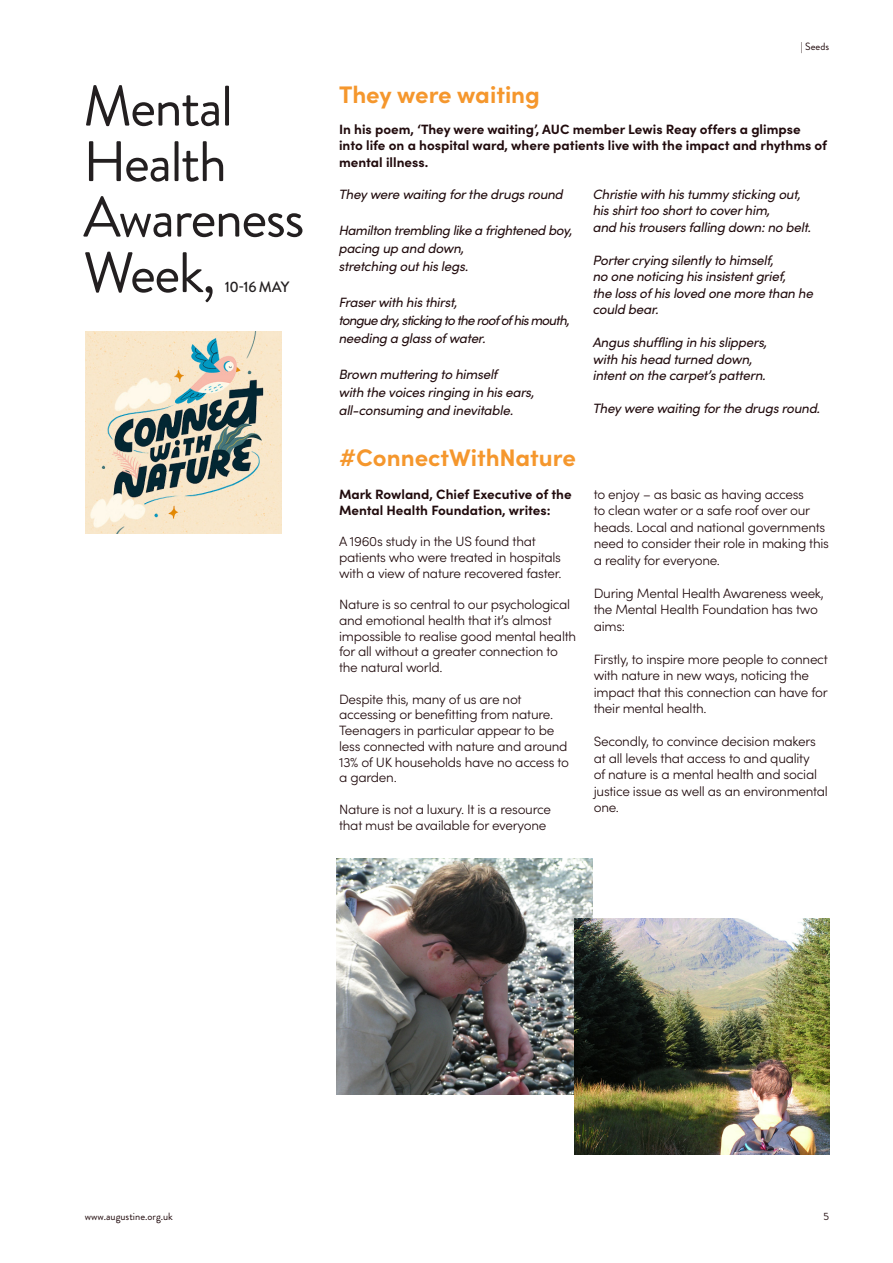
<style>
.page{position:relative;width:893px;height:1263px;background:#fff}
.page>*{position:absolute;margin:0;border:0;box-sizing:border-box;transform-origin:0 0}
.Body_-_H2{font:57px/55.5px "Brandon Grotesque";letter-spacing:-.03em;color:#231f20}
.Body_-_H3{font:700 24px "Sofia Pro";color:#f5972d}
.Body_-_H2-2{font:500 15px "Brandon Grotesque";letter-spacing:-.03em;color:#231f20}
.Body_-_Para{font:300 13.5px/16.5px "Sofia Pro";letter-spacing:-.02em;color:#210b0d}
.Body_-_Para_-_Italic{font:italic 13.5px/16.5px "Sofia Pro";letter-spacing:-.02em;color:#210b0d}
.Body_-_Para-2{font:700 13.5px/16.5px "Sofia Pro";color:#210b0d}
.Body_-_Para_-_Bold{font:700 13.5px/15.8px "Sofia Pro";color:#210b0d}
.Body_-_Para_-_Italic-2{font:italic 13.5px "Sofia Pro";letter-spacing:-.06em;color:#210b0d}
.t1{font:10.5px "Brandon Grotesque";color:#210b0d}
</style>
<div class="page">
<img style="left:86px;top:331px;width:195px;height:202px">
<img style="left:337px;top:858px;width:255px;height:237px">
<img style="left:574px;top:918px;width:255px;height:236px">
<p class="Body_-_H2" style="left:83px;top:79px;width:223px">Mental<br>Health<br>Awareness<br>Week,</p>
<p class="Body_-_H2-2" style="left:225px;top:277px;width:66px">10-16 MAY</p>
<p class="t1" style="left:801px;top:39px;width:30px">| Seeds</p>
<p class="Body_-_H3" style="left:339px;top:76px;width:202px">They were waiting</p>
<p class="Body_-_Para-2" style="left:339px;top:120px;width:490px">In his poem, ‘They were waiting’, AUC member Lewis Reay offers a glimpse into life on a hospital ward, where patients live with the impact and rhythms of mental illness.</p>
<p class="Body_-_Para_-_Italic" style="left:339px;top:185px;width:226px">They were waiting for the drugs round</p>
<p class="Body_-_Para_-_Italic" style="left:339px;top:221px;width:235px">Hamilton trembling like a frightened boy,</p>
<p class="Body_-_Para_-_Italic" style="left:339px;top:239px;width:127px">pacing up and down,</p>
<p class="Body_-_Para_-_Italic" style="left:339px;top:257px;width:131px">stretching out his legs.</p>
<p class="Body_-_Para_-_Italic" style="left:339px;top:293px;width:120px">Fraser with his thirst,</p>
<p class="Body_-_Para_-_Italic-2" style="left:339px;top:310px;width:232px">tongue dry, sticking to the roof of his mouth,</p>
<p class="Body_-_Para_-_Italic" style="left:339px;top:329px;width:148px">needing a glass of water.</p>
<p class="Body_-_Para_-_Italic" style="left:339px;top:365px;width:160px">Brown muttering to himself</p>
<p class="Body_-_Para_-_Italic" style="left:339px;top:383px;width:197px">with the voices ringing in his ears,</p>
<p class="Body_-_Para_-_Italic" style="left:339px;top:401px;width:176px">all-consuming and inevitable.</p>
<p class="Body_-_H3" style="left:339px;top:439px;width:238px">#ConnectWithNature</p>
<p class="Body_-_Para_-_Bold" style="left:339px;top:485px;width:234px">Mark Rowland, Chief Executive of the<br>Mental Health Foundation, writes:</p>
<p class="Body_-_Para" style="left:339px;top:533px;width:224px;line-height:15.8px">A 1960s study in the US found that patients who were treated in hospitals with a view of nature recovered faster.</p>
<p class="Body_-_Para" style="left:339px;top:596px;width:239px;line-height:15.8px">Nature is so central to our psychological and emotional health that it’s almost impossible to realise good mental health for all without a greater connection to the natural world.</p>
<p class="Body_-_Para" style="left:339px;top:690px;width:231px;line-height:15.8px">Despite this, many of us are not accessing or benefitting from nature.<br>Teenagers in particular appear to be less connected with nature and around<br>13% of UK households have no access to a garden.</p>
<p class="Body_-_Para" style="left:339px;top:800px;width:213px;line-height:15.8px">Nature is not a luxury. It is a resource that must be available for everyone</p>
<p class="Body_-_Para_-_Italic" style="left:593px;top:185px;width:209px">Christie with his tummy sticking out,</p>
<p class="Body_-_Para_-_Italic" style="left:593px;top:202px;width:179px">his shirt too short to cover him,</p>
<p class="Body_-_Para_-_Italic" style="left:593px;top:218px;width:220px">and his trousers falling down: no belt.</p>
<p class="Body_-_Para_-_Italic" style="left:593px;top:251px;width:183px">Porter crying silently to himself,</p>
<p class="Body_-_Para_-_Italic" style="left:593px;top:268px;width:195px">no one noticing his insistent grief,</p>
<p class="Body_-_Para_-_Italic" style="left:593px;top:284px;width:222px">the loss of his loved one more than he could bear.</p>
<p class="Body_-_Para_-_Italic" style="left:593px;top:334px;width:176px">Angus shuffling in his slippers,</p>
<p class="Body_-_Para_-_Italic" style="left:593px;top:350px;width:161px">with his head turned down,</p>
<p class="Body_-_Para_-_Italic" style="left:593px;top:367px;width:174px">intent on the carpet’s pattern.</p>
<p class="Body_-_Para_-_Italic" style="left:593px;top:400px;width:229px">They were waiting for the drugs round.</p>
<p class="Body_-_Para" style="left:594px;top:485px;width:237px">to enjoy – as basic as having access<br>to clean water or a safe roof over our heads. Local and national governments need to consider their role in making this a reality for everyone.</p>
<p class="Body_-_Para" style="left:594px;top:584px;width:232px">During Mental Health Awareness week, the Mental Health Foundation has two aims:</p>
<p class="Body_-_Para" style="left:594px;top:650px;width:236px">Firstly, to inspire more people to connect with nature in new ways, noticing the impact that this connection can have for their mental health.</p>
<p class="Body_-_Para" style="left:594px;top:733px;width:236px">Secondly, to convince decision makers at all levels that access to and quality<br>of nature is a mental health and social justice issue as well as an environmental one.</p>
<p class="t1" style="left:85px;top:1209px;width:90px">www.augustine.org.uk</p>
<p class="t1" style="left:824px;top:1209px;width:7px">5</p>
</div>
